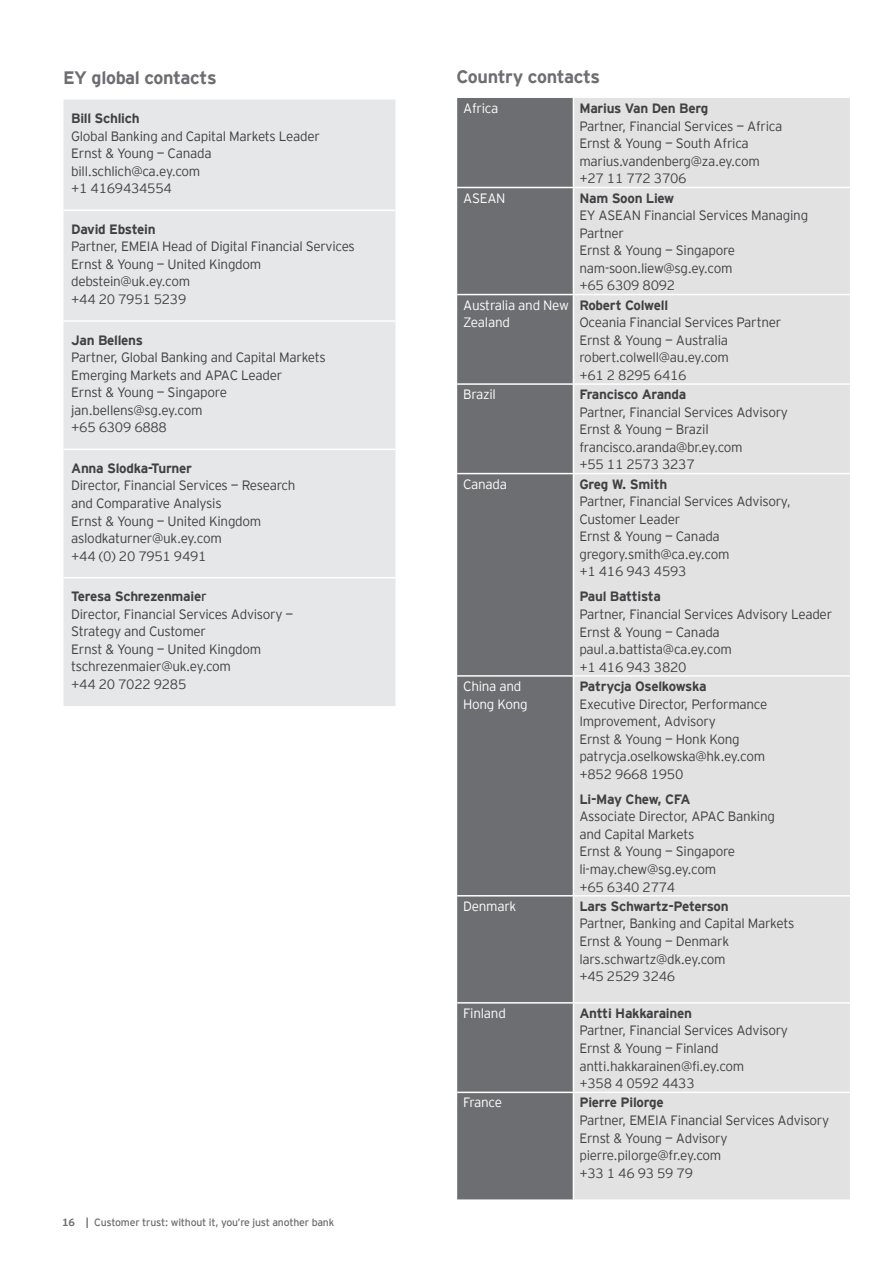
<style>
.page{position:relative;width:893px;height:1263px;background:#fff}
.page>*{position:absolute;margin:0;border:0;box-sizing:border-box;transform-origin:0 0}
.Headline_3{font:700 18px "EY Interstate";letter-spacing:-.02em;color:#6d6e71}
.t1{font:300 13.5px/17.5px "EY Interstate";letter-spacing:-.02em;color:#414042}
.t2{font:700 13.5px "EY Interstate";letter-spacing:-.02em;color:#414042}
.t3{font:300 13.5px/17.5px "EY Interstate";letter-spacing:-.02em;color:#fff}
.t4{font:10.5px "EY Interstate";letter-spacing:-.02em;color:#6d6e71}
.s1{font-weight:400}
.s2{font-weight:700}
</style>
<div class="page">
<div style="left:63px;top:99px;width:332px;height:607px;background:#e6e7e8"></div>
<hr style="left:63px;top:209px;width:332px;height:2px;background:#fff">
<hr style="left:63px;top:320px;width:332px;height:2px;background:#fff">
<hr style="left:63px;top:449px;width:332px;height:1px;background:#fff">
<hr style="left:63px;top:577px;width:332px;height:1px;background:#fff">
<div style="left:457px;top:98px;width:116px;height:1101px;background:#6d6e71"></div>
<div style="left:574px;top:98px;width:276px;height:1101px;background:#e2e2e3"></div>
<hr style="left:457px;top:187px;width:116px;height:1px;background:#fff">
<hr style="left:573px;top:187px;width:277px;height:1px;background:#fff">
<hr style="left:457px;top:294px;width:116px;height:1px;background:#fff">
<hr style="left:573px;top:294px;width:277px;height:1px;background:#fff">
<hr style="left:457px;top:383px;width:116px;height:2px;background:#fff">
<hr style="left:573px;top:383px;width:277px;height:2px;background:#fff">
<hr style="left:457px;top:473px;width:116px;height:1px;background:#fff">
<hr style="left:573px;top:473px;width:277px;height:1px;background:#fff">
<hr style="left:457px;top:675px;width:116px;height:2px;background:#fff">
<hr style="left:573px;top:675px;width:277px;height:2px;background:#fff">
<hr style="left:457px;top:895px;width:116px;height:1px;background:#fff">
<hr style="left:573px;top:895px;width:277px;height:1px;background:#fff">
<hr style="left:457px;top:1002px;width:116px;height:1px;background:#fff">
<hr style="left:573px;top:1002px;width:277px;height:1px;background:#fff">
<hr style="left:457px;top:1091px;width:116px;height:2px;background:#fff">
<hr style="left:573px;top:1091px;width:277px;height:2px;background:#fff">
<p class="Headline_3" style="left:63px;top:64px;width:155px">EY global contacts</p>
<p class="Headline_3" style="left:457px;top:63px;width:145px">Country contacts</p>
<p class="t2" style="left:71px;top:109px;width:70px">Bill Schlich</p>
<p class="t1" style="left:71px;top:126px;width:250px">Global Banking and Capital Markets Leader</p>
<p class="t1" style="left:71px;top:144px;width:142px">Ernst &amp; Young — Canada</p>
<p class="t1" style="left:71px;top:161px;width:131px">bill.schlich@ca.ey.com</p>
<p class="t1" style="left:71px;top:179px;width:102px">+1 4169434554</p>
<p class="t2" style="left:71px;top:219px;width:86px">David Ebstein</p>
<p class="t1" style="left:71px;top:237px;width:285px">Partner, EMEIA Head of Digital Financial Services<br>Ernst &amp; Young — United Kingdom</p>
<p class="t1" style="left:71px;top:272px;width:121px">debstein@uk.ey.com</p>
<p class="t1" style="left:71px;top:290px;width:117px">+44 20 7951 5239</p>
<p class="t2" style="left:71px;top:330px;width:73px">Jan Bellens</p>
<p class="t1" style="left:71px;top:348px;width:256px">Partner, Global Banking and Capital Markets<br>Emerging Markets and APAC Leader<br>Ernst &amp; Young — Singapore jan.bellens@sg.ey.com</p>
<p class="t1" style="left:71px;top:418px;width:97px">+65 6309 6888</p>
<p class="t2" style="left:71px;top:458px;width:122px">Anna Slodka-Turner</p>
<p class="t1" style="left:71px;top:476px;width:226px">Director, Financial Services — Research and Comparative Analysis<br>Ernst &amp; Young — United Kingdom</p>
<p class="t1" style="left:71px;top:529px;width:152px">aslodkaturner@uk.ey.com</p>
<p class="t1" style="left:71px;top:546px;width:137px">+44 (0) 20 7951 9491</p>
<p class="t2" style="left:71px;top:587px;width:137px">Teresa Schrezenmaie<span class="s1">r</span></p>
<p class="t1" style="left:71px;top:604px;width:224px">Director, Financial Services Advisory —<br>Strategy and Customer<br>Ernst &amp; Young — United Kingdom</p>
<p class="t1" style="left:71px;top:657px;width:161px">tschrezenmaier@uk.ey.com</p>
<p class="t1" style="left:71px;top:675px;width:117px">+44 20 7022 9285</p>
<p class="t4" style="left:62px;top:1215px;width:273px"><span class="s2">16 |</span> Customer trust: without it, you’re just another bank</p>
<p class="t3" style="left:463px;top:99px;width:37px">Africa</p>
<p class="t2" style="left:579px;top:99px;width:130px">Marius Van Den Berg</p>
<p class="t1" style="left:579px;top:116px;width:205px">Partner, Financial Services — Africa<br>Ernst &amp; Young — South Africa marius.vandenberg@za.ey.com</p>
<p class="t1" style="left:579px;top:169px;width:109px">+27 11 772 3706</p>
<p class="t3" style="left:463px;top:188px;width:44px">ASEAN</p>
<p class="t2" style="left:579px;top:188px;width:96px">Nam Soon Liew</p>
<p class="t1" style="left:579px;top:206px;width:230px">EY ASEAN Financial Services Managing<br>Partner<br>Ernst &amp; Young — Singapore</p>
<p class="t1" style="left:579px;top:258px;width:155px">nam-soon.liew@sg.ey.com</p>
<p class="t1" style="left:579px;top:276px;width:97px">+65 6309 8092</p>
<p class="t3" style="left:463px;top:295px;width:107px">Australia and New<br>Zealand</p>
<p class="t2" style="left:579px;top:295px;width:90px">Robert Colwell</p>
<p class="t1" style="left:579px;top:313px;width:203px">Oceania Financial Services Partner</p>
<p class="t1" style="left:579px;top:330px;width:151px">Ernst &amp; Young — Australia robert.colwell@au.ey.com</p>
<p class="t1" style="left:579px;top:365px;width:109px">+61 2 8295 6416</p>
<p class="t3" style="left:463px;top:385px;width:34px">Brazil</p>
<p class="t2" style="left:579px;top:385px;width:108px">Francisco Aranda</p>
<p class="t1" style="left:579px;top:402px;width:210px">Partner, Financial Services Advisory<br>Ernst &amp; Young — Brazil</p>
<p class="t1" style="left:579px;top:437px;width:165px">francisco.aranda@br.ey.com</p>
<p class="t1" style="left:579px;top:455px;width:117px">+55 11 2573 3237</p>
<p class="t3" style="left:463px;top:474px;width:46px">Canada</p>
<p class="t2" style="left:579px;top:474px;width:89px">Greg W. Smith</p>
<p class="t1" style="left:579px;top:492px;width:213px">Partner, Financial Services Advisory,<br>Customer Leader</p>
<p class="t1" style="left:579px;top:527px;width:152px">Ernst &amp; Young — Canada gregory.smith@ca.ey.com</p>
<p class="t1" style="left:579px;top:562px;width:109px">+1 416 943 4593</p>
<p class="t2" style="left:579px;top:587px;width:83px">Paul Battista</p>
<p class="t1" style="left:579px;top:605px;width:254px">Partner, Financial Services Advisory Leader</p>
<p class="t1" style="left:579px;top:622px;width:154px">Ernst &amp; Young — Canada paul.a.battista@ca.ey.com</p>
<p class="t1" style="left:579px;top:657px;width:109px">+1 416 943 3820</p>
<p class="t3" style="left:463px;top:677px;width:66px">China and<br>Hong Kong</p>
<p class="t2" style="left:579px;top:676px;width:129px">Patrycja Oselkowska</p>
<p class="t1" style="left:579px;top:694px;width:190px">Executive Director, Performance<br>Improvement, Advisory</p>
<p class="t1" style="left:579px;top:729px;width:187px">Ernst &amp; Young — Honk Kong patrycja.oselkowska@hk.ey.com</p>
<p class="t1" style="left:579px;top:764px;width:105px">+852 9668 1950</p>
<p class="t2" style="left:579px;top:789px;width:113px">Li-May Chew, CFA</p>
<p class="t1" style="left:579px;top:807px;width:197px">Associate Director, APAC Banking and Capital Markets<br>Ernst &amp; Young — Singapore</p>
<p class="t1" style="left:579px;top:860px;width:138px">li-may.chew@sg.ey.com</p>
<p class="t1" style="left:579px;top:877px;width:97px">+65 6340 2774</p>
<p class="t3" style="left:463px;top:896px;width:55px">Denmark</p>
<p class="t2" style="left:579px;top:896px;width:151px">Lars Schwartz-Peterson</p>
<p class="t1" style="left:579px;top:914px;width:216px">Partner, Banking and Capital Markets<br>Ernst &amp; Young — Denmark</p>
<p class="t1" style="left:579px;top:949px;width:148px">lars.schwartz@dk.ey.com</p>
<p class="t1" style="left:579px;top:967px;width:97px">+45 2529 3246</p>
<p class="t3" style="left:463px;top:1003px;width:44px">Finland</p>
<p class="t2" style="left:579px;top:1003px;width:114px">Antti Hakkarainen</p>
<p class="t1" style="left:579px;top:1021px;width:210px">Partner, Financial Services Advisory<br>Ernst &amp; Young — Finland</p>
<p class="t1" style="left:579px;top:1056px;width:166px">antti.hakkarainen@fi.ey.com</p>
<p class="t1" style="left:579px;top:1074px;width:117px">+358 4 0592 4433</p>
<p class="t3" style="left:463px;top:1093px;width:40px">France</p>
<p class="t2" style="left:579px;top:1093px;width:86px">Pierre Pilorge</p>
<p class="t1" style="left:579px;top:1110px;width:251px">Partner, EMEIA Financial Services Advisory</p>
<p class="t1" style="left:579px;top:1128px;width:150px">Ernst &amp; Young — Advisory pierre.pilorge@fr.ey.com</p>
<p class="t1" style="left:579px;top:1163px;width:115px">+33 1 46 93 59 79</p>
</div>
